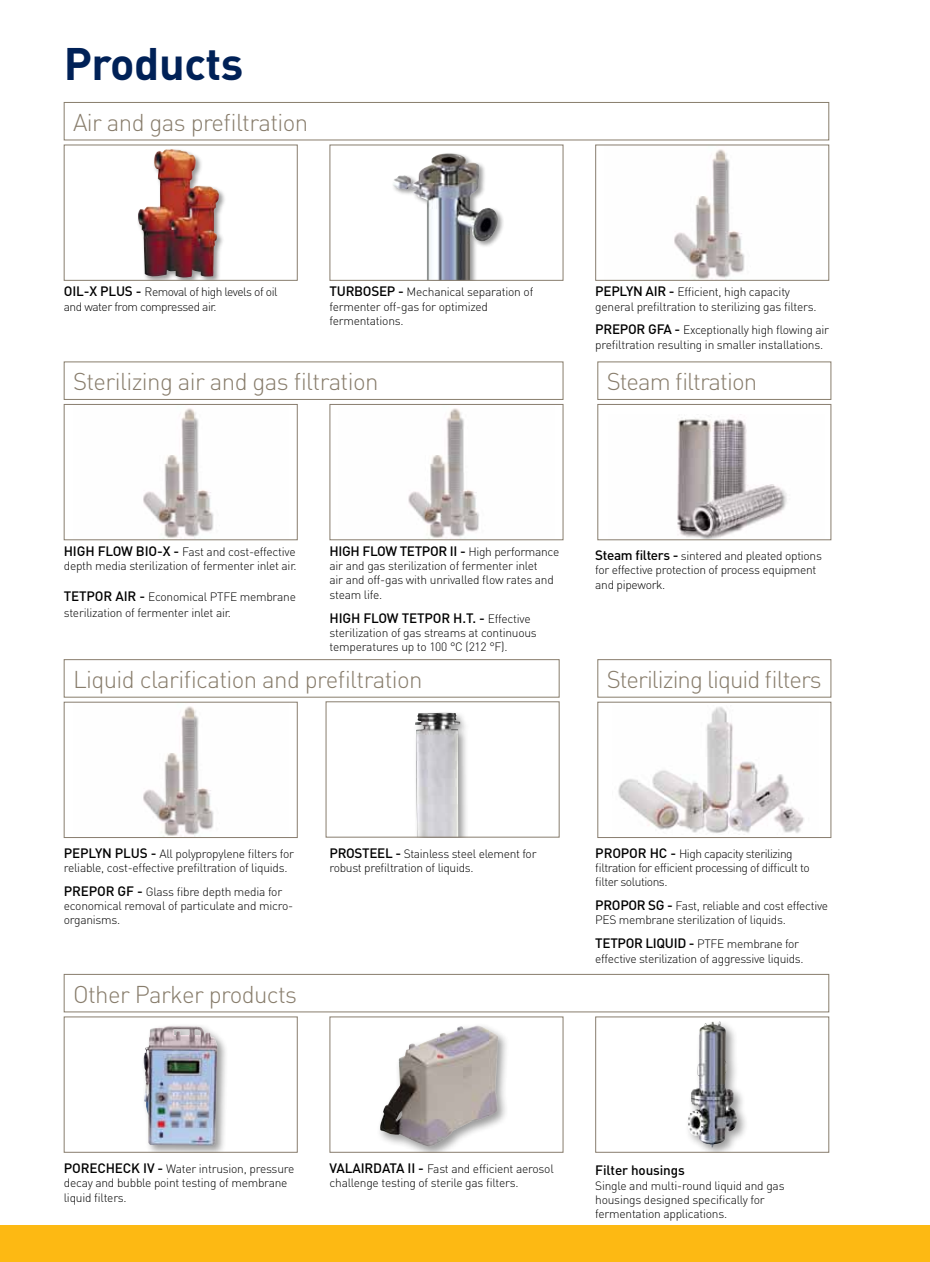
<style>
.page{position:relative;width:930px;height:1262px;background:#fff}
.page>*{position:absolute;margin:0;border:0;box-sizing:border-box;transform-origin:0 0}
.t1{font:700 45px "DIN";letter-spacing:-.01em;color:#002157}
.t2{font:300 24px "DIN";letter-spacing:-.025em;color:#887d6c}
.t3{font:500 13.5px "DIN";letter-spacing:-.01em;color:#000}
.t4{font:300 12px/14.4px "DIN";letter-spacing:-.02em;color:#000}
.t5{font:300 12px/14.4px "DIN";letter-spacing:-.04em;color:#000}
.s1{font-weight:500;font-size:13.5px}
.s2{font-weight:300;font-size:12px}
</style>
<div class="page">
<div style="left:0;top:1225px;width:930px;height:37px;background:#fdb913"></div>
<div style="left:137px;top:148px;width:89px;height:132px;background:#000;opacity:.4"></div>
<img style="left:137px;top:149px;width:83px;height:129px">
<div style="left:64px;top:145px;width:234px;height:136px;border:1px solid #887d6e"></div>
<div style="left:391px;top:152px;width:114px;height:128px;background:#000;opacity:.4"></div>
<img style="left:392px;top:153px;width:106px;height:126px">
<div style="left:330px;top:145px;width:233px;height:136px;border:1px solid #887d6e"></div>
<img style="left:674px;top:149px;width:71px;height:130px">
<div style="left:595px;top:145px;width:234px;height:136px;border:1px solid #887d6e"></div>
<div style="left:64px;top:102px;width:765px;height:38px;border:1px solid #887d6c"></div>
<img style="left:143px;top:408px;width:71px;height:130px">
<div style="left:64px;top:404px;width:234px;height:136px;border:1px solid #887d6e"></div>
<img style="left:408px;top:408px;width:71px;height:130px">
<div style="left:330px;top:404px;width:233px;height:136px;border:1px solid #887d6e"></div>
<div style="left:64px;top:361px;width:499px;height:39px;border:1px solid #887d6c"></div>
<div style="left:141px;top:1023px;width:88px;height:129px;background:#000;opacity:.4"></div>
<img style="left:144px;top:1026px;width:70px;height:119px">
<div style="left:64px;top:1016px;width:234px;height:136px;border:1px solid #887d6e"></div>
<div style="left:377px;top:1022px;width:134px;height:130px;background:#000;opacity:.4"></div>
<img style="left:380px;top:1025px;width:118px;height:122px">
<div style="left:684px;top:1018px;width:65px;height:134px;background:#000;opacity:.4"></div>
<img style="left:686px;top:1021px;width:52px;height:126px">
<div style="left:595px;top:1016px;width:234px;height:136px;border:1px solid #887d6e"></div>
<div style="left:64px;top:974px;width:765px;height:38px;border:1px solid #887d6c"></div>
<img style="left:143px;top:706px;width:71px;height:130px">
<div style="left:64px;top:702px;width:234px;height:136px;border:1px solid #887d6e"></div>
<div style="left:413px;top:710px;width:59px;height:127px;background:#000;opacity:.4"></div>
<img style="left:415px;top:713px;width:45px;height:122px">
<div style="left:326px;top:701px;width:234px;height:136px;border:1px solid #887d6e"></div>
<div style="left:64px;top:659px;width:496px;height:38px;border:1px solid #887d6c"></div>
<img style="left:618px;top:707px;width:186px;height:126px">
<div style="left:597px;top:702px;width:234px;height:136px;border:1px solid #887d6e"></div>
<div style="left:597px;top:659px;width:234px;height:38px;border:1px solid #887d6c"></div>
<img style="left:677px;top:418px;width:110px;height:120px">
<div style="left:597px;top:404px;width:234px;height:136px;border:1px solid #887d6e"></div>
<div style="left:597px;top:361px;width:234px;height:39px;border:1px solid #887d6c"></div>
<h1 class="t1" style="left:64px;top:34px;width:181px">Products</h1>
<h2 class="t2" style="left:73px;top:107px;width:237px">Air and gas prefiltration</h2>
<p class="t5" style="left:64px;top:284px;width:215px"><span class="s1">OIL-X PLUS -</span> Removal of high levels of oil and water from compressed air.</p>
<p class="t4" style="left:330px;top:284px;width:205px"><span class="s1">TURBOSEP -</span> Mechanical separation of fermenter off-gas for optimized fermentations.</p>
<p class="t4" style="left:595px;top:284px;width:223px"><span class="s1">PEPLYN AIR -</span> Efficient, high capacity general prefiltration to sterilizing gas filters.</p>
<p class="t4" style="left:595px;top:322px;width:235px"><span class="s1">PREPOR GFA -</span> Exceptionally high flowing air prefiltration resulting in smaller installations.</p>
<h2 class="t2" style="left:73px;top:367px;width:307px">Sterilizing air and gas filtration</h2>
<h2 class="t2" style="left:607px;top:367px;width:152px">Steam filtration</h2>
<p class="t4" style="left:64px;top:544px;width:234px"><span class="s1">HIGH FLOW BIO-X -</span> Fast and cost-effective depth media sterilization of fermenter inlet air.</p>
<p class="t4" style="left:64px;top:588px;width:234px;line-height:16.2px"><span class="s1">TETPOR AIR -</span> Economical PTFE membrane sterilization of fermenter inlet air.</p>
<p class="t3" style="left:330px;top:542px;width:231px">HIGH FLOW TETPOR II - <span class="s2">High performance</span></p>
<p class="t4" style="left:330px;top:558px;width:226px">air and gas sterilization of fermenter inlet air and off-gas with unrivalled flow rates and steam life.</p>
<p class="t3" style="left:330px;top:609px;width:203px">HIGH FLOW TETPOR H.T. - <span class="s2">Effective</span></p>
<p class="t4" style="left:330px;top:625px;width:209px">sterilization of gas streams at continuous temperatures up to 100 °C (212 °F).</p>
<h2 class="t2" style="left:73px;top:664px;width:351px">Liquid clarification and prefiltration</h2>
<p class="t4" style="left:595px;top:548px;width:228px"><span class="s1">Steam filters -</span> sintered and pleated options for effective protection of process equipment and pipework.</p>
<h2 class="t2" style="left:607px;top:664px;width:216px">Sterilizing liquid filters</h2>
<p class="t4" style="left:64px;top:846px;width:232px"><span class="s1">PEPLYN PLUS -</span> All polypropylene filters for reliable, cost-effective prefiltration of liquids.</p>
<p class="t4" style="left:64px;top:884px;width:231px"><span class="s1">PREPOR GF -</span> Glass fibre depth media for economical removal of particulate and micro&shy;organisms.</p>
<h2 class="t2" style="left:73px;top:979px;width:226px">Other Parker products</h2>
<p class="t4" style="left:330px;top:846px;width:209px"><span class="s1">PROSTEEL -</span> Stainless steel element for robust prefiltration of liquids.</p>
<p class="t5" style="left:595px;top:846px;width:216px"><span class="s1">PROPOR HC -</span> High capacity sterilizing filtration for efficient processing of difficult to filter solutions.</p>
<p class="t4" style="left:595px;top:898px;width:234px"><span class="s1">PROPOR SG -</span> Fast, reliable and cost effective<br>PES membrane sterilization of liquids.</p>
<p class="t4" style="left:595px;top:936px;width:210px"><span class="s1">TETPOR LIQUID -</span> PTFE membrane for effective sterilization of aggressive liquids.</p>
<p class="t4" style="left:64px;top:1161px;width:232px"><span class="s1">PORECHECK IV -</span> Water intrusion, pressure decay and bubble point testing of membrane liquid filters.</p>
<p class="t4" style="left:330px;top:1161px;width:226px"><span class="s1">VALAIRDATA II -</span> Fast and efficient aerosol challenge testing of sterile gas filters.</p>
<p class="t3" style="left:595px;top:1161px;width:91px">Filter housings</p>
<p class="t4" style="left:595px;top:1178px;width:191px">Single and multi-round liquid and gas housings designed specifically for fermentation applications.</p>
</div>
